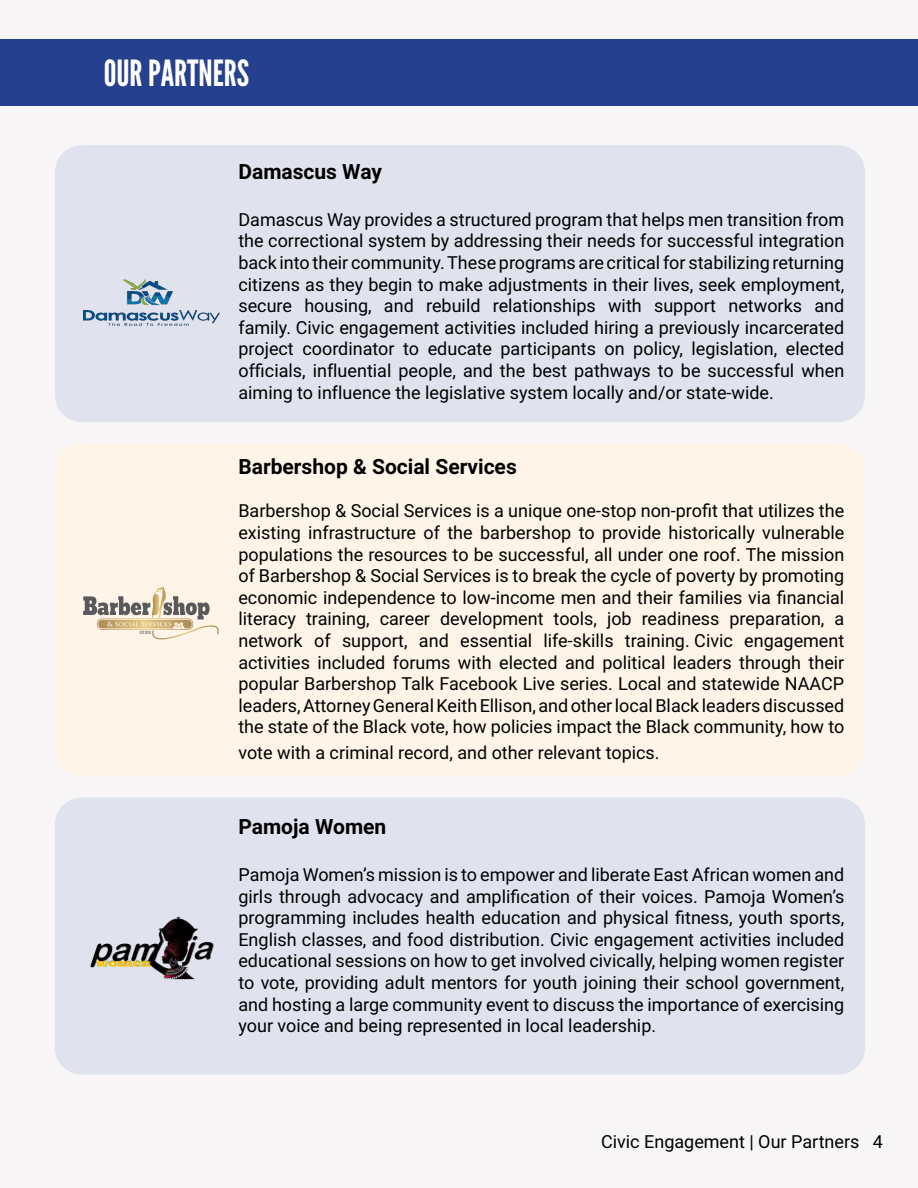
<style>
.page{position:relative;width:918px;height:1188px;background:#fff}
.page>*{position:absolute;margin:0;border:0;box-sizing:border-box;transform-origin:0 0}
.t1{font:36px "League Gothic";color:#fff}
.t2{font:700 21px "Roboto";color:#000}
.t3{font:18px/21.6px "Roboto";color:#000;text-align:justify}
.t4{font:4.5px "Bebas Neue";letter-spacing:-.05em;color:#58595b}
</style>
<div class="page">
<div style="left:1px;top:0;width:917px;height:1188px;background:#f7f5f5"></div>
<div style="left:55px;top:798px;width:810px;height:277px;background:#e0e2ed;border-radius:27px"></div>
<div style="left:54px;top:444px;width:811px;height:332px;background:#fff4e8;border-radius:27px"></div>
<div style="left:55px;top:145px;width:810px;height:277px;background:#e0e2ed;border-radius:27px"></div>
<img style="left:83px;top:279px;width:136px;height:47px">
<svg style="left:83px;top:587px;width:136px;height:53px"></svg>
<img style="left:90px;top:916px;width:124px;height:64px">
<div style="left:0;top:39px;width:918px;height:67px;background:#25408f"></div>
<h1 class="t1" style="left:104px;top:51px;width:147px">OUR PARTNERS</h1>
<p class="t4" style="left:140px;top:630px;width:12px">EST 2018</p>
<p class="t2" style="left:238px;top:157px;width:145px">Damascus Way</p>
<p class="t3" style="left:238px;top:208px;width:607px">Damascus Way provides a structured program that helps men transition from the correctional system by addressing their needs for successful integration back into their community. These programs are critical for stabilizing returning citizens as they begin to make adjustments in their lives, seek employment, secure housing, and rebuild relationships with support networks and family. Civic engagement activities included hiring a previously incarcerated project coordinator to educate participants on policy, legislation, elected officials, influential people, and the best pathways to be successful when aiming to influence the legislative system locally and/or state-wide.</p>
<p class="t2" style="left:238px;top:452px;width:280px">Barbershop &amp; Social Services</p>
<p class="t3" style="left:238px;top:499px;width:607px">Barbershop &amp; Social Services is a unique one-stop non-profit that utilizes the existing infrastructure of the barbershop to provide historically vulnerable populations the resources to be successful, all under one roof. The mission of Barbershop &amp; Social Services is to break the cycle of poverty by promoting economic independence to low-income men and their families via financial literacy training, career development tools, job readiness preparation, a network of support, and essential life-skills training. Civic engagement activities included forums with elected and political leaders through their popular Barbershop Talk Facebook Live series. Local and statewide NAACP leaders, Attorney General Keith Ellison, and other local Black leaders discussed the state of the Black vote, how policies impact the Black community, how to</p>
<p class="t3" style="left:238px;top:741px;width:423px">vote with a criminal record, and other relevant topics.</p>
<p class="t2" style="left:238px;top:812px;width:149px">Pamoja Women</p>
<p class="t3" style="left:238px;top:863px;width:607px">Pamoja Women’s mission is to empower and liberate East African women and girls through advocacy and amplification of their voices. Pamoja Women’s programming includes health education and physical fitness, youth sports, English classes, and food distribution. Civic engagement activities included educational sessions on how to get involved civically, helping women register to vote, providing adult mentors for youth joining their school government, and hosting a large community event to discuss the importance of exercising your voice and being represented in local leadership.</p>
<p class="t3" style="left:601px;top:1130px;width:260px">Civic Engagement | Our Partners</p>
<p class="t3" style="left:873px;top:1130px;width:12px">4</p>
</div>
